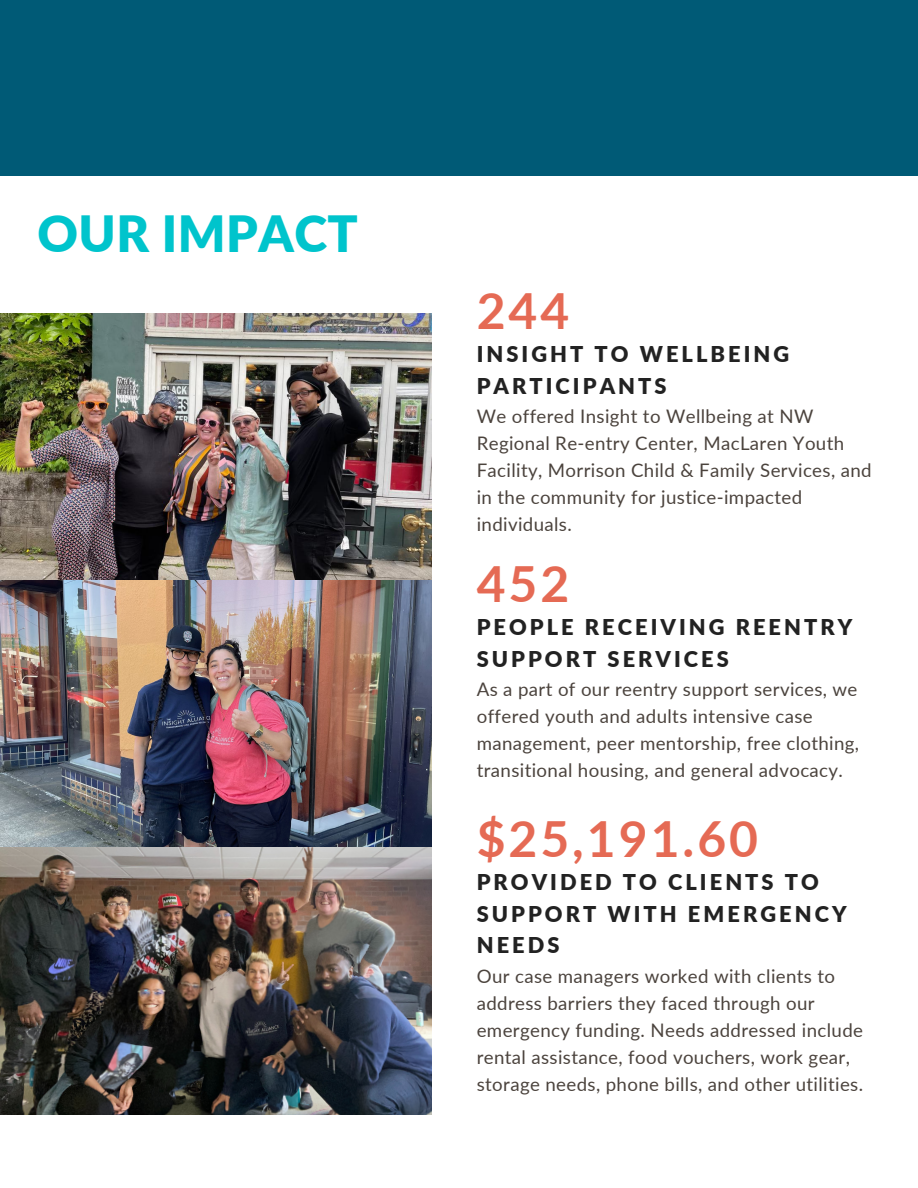
<style>
.page{position:relative;width:918px;height:1188px;background:#fff}
.page>*{position:absolute;margin:0;border:0;box-sizing:border-box;transform-origin:0 0}
.t1{font:900 49.95px "Lato";letter-spacing:.01em;color:#00c4cc}
.t2{font:700 49.8px "Lato";letter-spacing:.06em;color:#e56a54}
.t3{font:900 21.75px/31.5px "Lato";letter-spacing:.14em;color:#222}
.t4{font:18.75px/27px "Lato";letter-spacing:.02em;color:#4b433d}
</style>
<div class="page">
<img style="left:0;top:314px;width:432px;height:800px">
<div style="left:0;top:0;width:918px;height:175px;background:#005a76"></div>
<p class="t1" style="left:37px;top:202px;width:322px">OUR IMPACT</p>
<p class="t2" style="left:477px;top:280px;width:94px">244</p>
<p class="t3" style="left:477px;top:338px;width:314px">INSIGHT TO WELLBEING<br>PARTICIPANTS</p>
<p class="t4" style="left:477px;top:403px;width:396px">We offered Insight to Wellbeing at NW Regional Re-entry Center, MacLaren Youth Facility, Morrison Child &amp; Family Services, and in the community for justice-impacted individuals.</p>
<p class="t2" style="left:477px;top:553px;width:94px">452</p>
<p class="t3" style="left:477px;top:611px;width:377px">PEOPLE RECEIVING REENTRY<br>SUPPORT SERVICES</p>
<p class="t4" style="left:477px;top:676px;width:384px">As a part of our reentry support services, we offered youth and adults intensive case management, peer mentorship, free clothing, transitional housing, and general advocacy.</p>
<p class="t2" style="left:477px;top:808px;width:283px">$25,191.60</p>
<p class="t3" style="left:477px;top:866px;width:371px">PROVIDED TO CLIENTS TO<br>SUPPORT WITH EMERGENCY<br>NEEDS</p>
<p class="t4" style="left:477px;top:962px;width:388px">Our case managers worked with clients to address barriers they faced through our emergency funding. Needs addressed include rental assistance, food vouchers, work gear, storage needs, phone bills, and other utilities.</p>
</div>
